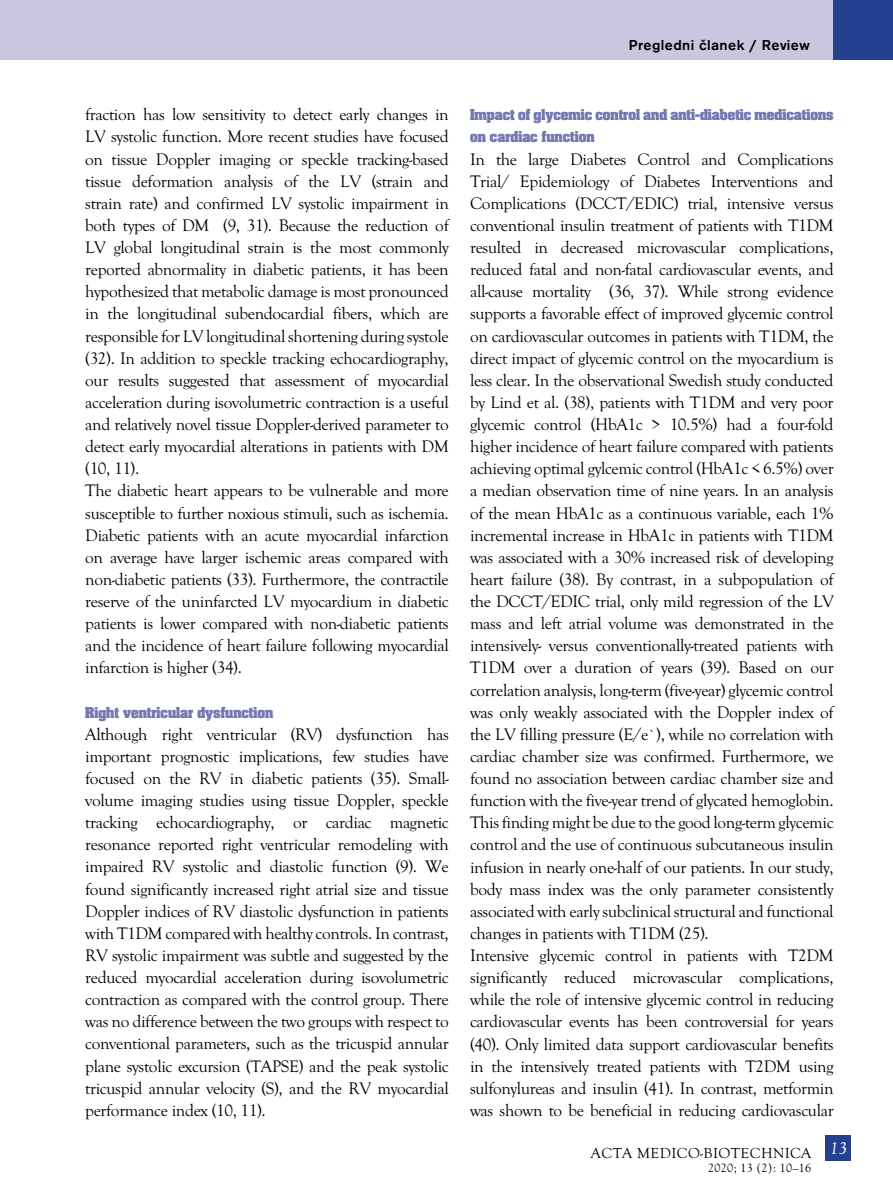
<style>
.page{position:relative;width:893px;height:1191px;background:#fff}
.page>*{position:absolute;margin:0;border:0;box-sizing:border-box;transform-origin:0 0}
.t1{font:italic 18px "Goudy Old Sty TCE";color:#fff}
.t2{font:17.25px/22px "Goudy Old Sty TCE";letter-spacing:-.02em;color:#000}
.t3{font:700 16.5px/22px "Aachen PCE";color:#7578b0}
.t4{font:500 15px "Accius TCE";letter-spacing:.025em;color:#000}
.t5{font:15px "Goudy Old Sty TCE";letter-spacing:.025em;color:#000}
.t6{font:12px "MM Goudy";letter-spacing:.025em;color:#000}
</style>
<div class="page">
<div style="left:825px;top:1135px;width:26px;height:26px;background:#25408f"></div>
<div style="left:0;top:0;width:833px;height:60px;background:#c8c7df"></div>
<div style="left:833px;top:0;width:60px;height:60px;background:#25408f"></div>
<p class="t4" style="left:629px;top:36px;width:182px">Pregledni članek / Review</p>
<p class="t2" style="left:85px;top:104px;width:365px">fraction has low sensitivity to detect early changes in LV systolic function. More recent studies have focused on tissue Doppler imaging or speckle tracking-based tissue deformation analysis of the LV (strain and strain rate) and confirmed LV systolic impairment in both types of DM (9, 31). Because the reduction of LV global longitudinal strain is the most commonly reported abnormality in diabetic patients, it has been hypothesized that metabolic damage is most pronounced in the longitudinal subendocardial fibers, which are responsible for LV longitudinal shortening during systole (32). In addition to speckle tracking echocardiography, our results suggested that assessment of myocardial acceleration during isovolumetric contraction is a useful and relatively novel tissue Doppler-derived parameter to detect early myocardial alterations in patients with DM (10, 11).<br>The diabetic heart appears to be vulnerable and more susceptible to further noxious stimuli, such as ischemia.<br>Diabetic patients with an acute myocardial infarction on average have larger ischemic areas compared with non-diabetic patients (33). Furthermore, the contractile reserve of the uninfarcted LV myocardium in diabetic patients is lower compared with non-diabetic patients and the incidence of heart failure following myocardial infarction is higher (34).</p>
<p class="t3" style="left:85px;top:702px;width:190px">Right ventricular dysfunction</p>
<p class="t2" style="left:85px;top:723px;width:365px;text-align:justify">Although right ventricular (RV) dysfunction has important prognostic implications, few studies have focused on the RV in diabetic patients (35). Small&shy;volume imaging studies using tissue Doppler, speckle tracking echocardiography, or cardiac magnetic resonance reported right ventricular remodeling with impaired RV systolic and diastolic function (9). We found significantly increased right atrial size and tissue Doppler indices of RV diastolic dysfunction in patients with T1DM compared with healthy controls. In contrast, RV systolic impairment was subtle and suggested by the reduced myocardial acceleration during isovolumetric contraction as compared with the control group. There was no difference between the two groups with respect to conventional parameters, such as the tricuspid annular plane systolic excursion (TAPSE) and the peak systolic tricuspid annular velocity (S), and the RV myocardial performance index (10, 11).</p>
<p class="t3" style="left:470px;top:105px;width:365px">Impact of glycemic control and anti-diabetic medications on cardiac function</p>
<p class="t2" style="left:470px;top:148px;width:365px">In the large Diabetes Control and Complications Trial/ Epidemiology of Diabetes Interventions and Complications (DCCT/EDIC) trial, intensive versus conventional insulin treatment of patients with T1DM resulted in decreased microvascular complications, reduced fatal and non-fatal cardiovascular events, and all-cause mortality (36, 37). While strong evidence supports a favorable effect of improved glycemic control on cardiovascular outcomes in patients with T1DM, the direct impact of glycemic control on the myocardium is less clear. In the observational Swedish study conducted by Lind et al. (38), patients with T1DM and very poor glycemic control (HbA1c &gt; 10.5%) had a four-fold higher incidence of heart failure compared with patients achieving optimal gylcemic control (HbA1c &lt; 6.5%) over a median observation time of nine years. In an analysis of the mean HbA1c as a continuous variable, each 1% incremental increase in HbA1c in patients with T1DM was associated with a 30% increased risk of developing heart failure (38). By contrast, in a subpopulation of the DCCT/EDIC trial, only mild regression of the LV mass and left atrial volume was demonstrated in the intensively- versus conventionally-treated patients with T1DM over a duration of years (39). Based on our correlation analysis, long-term (five-year) glycemic control was only weakly associated with the Doppler index of the LV filling pressure (E/e`), while no correlation with cardiac chamber size was confirmed. Furthermore, we found no association between cardiac chamber size and function with the five-year trend of glycated hemoglobin.<br>This finding might be due to the good long-term glycemic control and the use of continuous subcutaneous insulin infusion in nearly one-half of our patients. In our study, body mass index was the only parameter consistently associated with early subclinical structural and functional changes in patients with T1DM (25).<br>Intensive glycemic control in patients with T2DM significantly reduced microvascular complications, while the role of intensive glycemic control in reducing cardiovascular events has been controversial for years (40). Only limited data support cardiovascular benefits in the intensively treated patients with T2DM using sulfonylureas and insulin (41). In contrast, metformin was shown to be beneficial in reducing cardiovascular</p>
<p class="t5" style="left:591px;top:1144px;width:222px">ACTA MEDICO-BIOTECHNICA</p>
<p class="t6" style="left:708px;top:1160px;width:105px">2020; 13 (2): 10–16</p>
<p class="t1" style="left:829px;top:1138px;width:19px">13</p>
</div>
